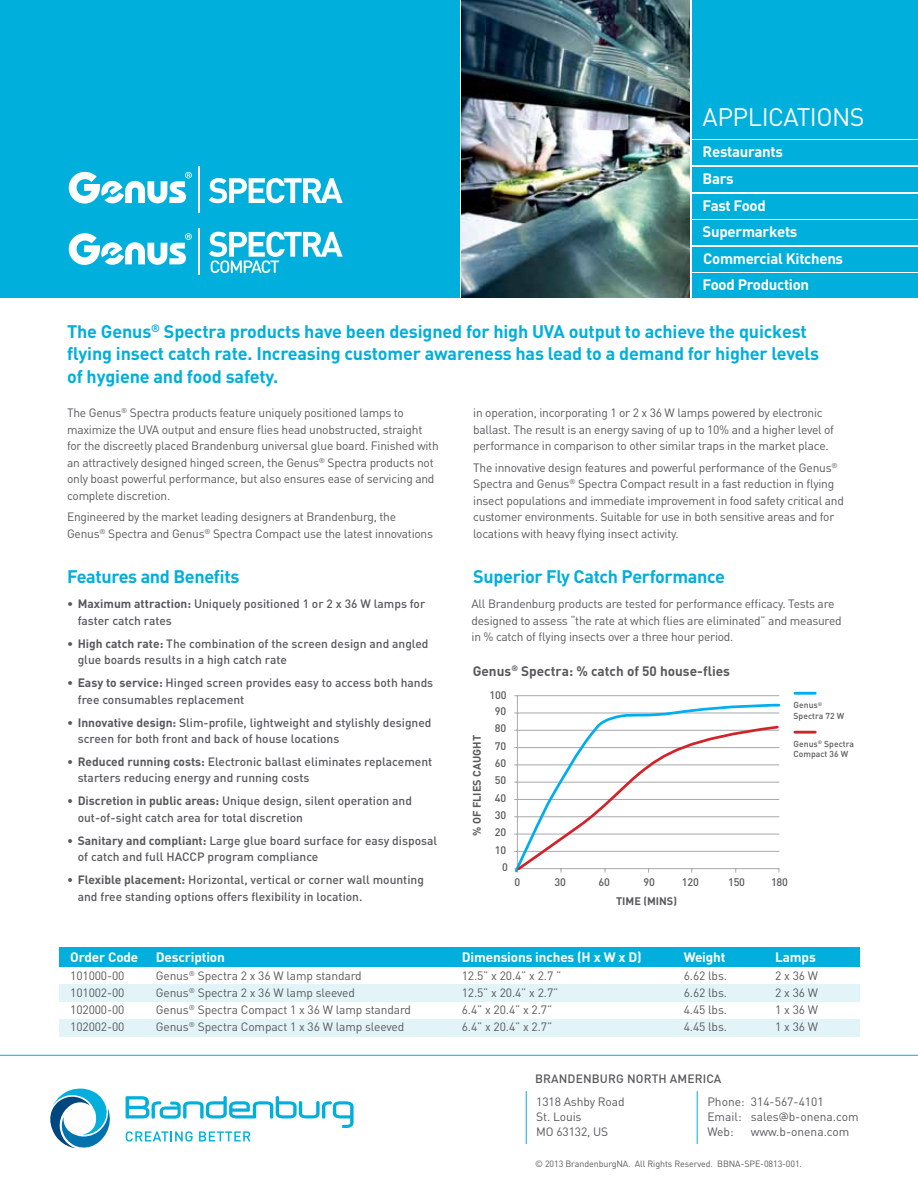
<style>
.page{position:relative;width:918px;height:1188px;background:#fff}
.page>*{position:absolute;margin:0;border:0;box-sizing:border-box;transform-origin:0 0}
.t1{font:25.05px "DIN";letter-spacing:-.02em;color:#fff}
.t2{font:700 18px/22.5px "DIN";letter-spacing:-.01em;color:#00afdb}
.t3{font:700 15px/26.5px "DIN";letter-spacing:-.02em;color:#fff}
.t4{font:700 13.65px "DIN";color:#58595b}
.t5{font:700 13.5px "DIN";letter-spacing:-.01em;color:#fff}
.t6{font:12px/16.5px "DIN";letter-spacing:-.02em;color:#58595b}
.t7{font:500 12px/16.5px "DIN";color:#58595b}
.t8{font:12px/15px "DIN";color:#58595b}
.t9{font:500 10.8px/17.4px "DIN";letter-spacing:-.02em;color:#58595b;text-align:center}
.t10{font:700 10.8px "DIN";color:#58595b}
.t11{font:9px "DIN";letter-spacing:-.01em;color:#58595b}
.t12{font:500 8.55px/10.4px "DIN";color:#58595b}
.s1{font-weight:700}
.s2{font-family:"Interstate"}
</style>
<div class="page">
<div style="left:0;top:0;width:459px;height:298px;background:#00afdb"></div>
<svg style="left:126px;top:1096px;width:228px;height:46px"></svg>
<svg style="left:50px;top:1089px;width:60px;height:59px"></svg>
<hr style="left:0;top:1055px;width:918px;height:1px;background:#00afdb">
<img style="left:462px;top:0;width:228px;height:298px">
<div style="left:59px;top:984px;width:801px;height:18px;background:#e3f4f9"></div>
<div style="left:59px;top:1019px;width:801px;height:18px;background:#e3f4f9"></div>
<div style="left:59px;top:947px;width:801px;height:19px;background:#00afdb"></div>
<div style="left:692px;top:141px;width:226px;height:24px;background:#00afdb"></div>
<div style="left:692px;top:0;width:226px;height:138px;background:#00afdb"></div>
<div style="left:692px;top:168px;width:226px;height:24px;background:#00afdb"></div>
<div style="left:692px;top:194px;width:226px;height:24px;background:#00afdb"></div>
<div style="left:692px;top:221px;width:226px;height:24px;background:#00afdb"></div>
<div style="left:692px;top:247px;width:226px;height:24px;background:#00afdb"></div>
<div style="left:692px;top:274px;width:226px;height:24px;background:#00afdb"></div>
<svg style="left:69px;top:233px;width:123px;height:32px"></svg>
<svg style="left:209px;top:232px;width:134px;height:41px"></svg>
<hr style="left:198px;top:228px;width:2px;height:46px;background:#fff">
<svg style="left:69px;top:172px;width:123px;height:32px"></svg>
<svg style="left:209px;top:178px;width:134px;height:25px"></svg>
<hr style="left:198px;top:167px;width:2px;height:46px;background:#fff">
<hr style="left:517px;top:696px;width:1px;height:177px;background:#a7a9ac">
<hr style="left:514px;top:695px;width:265px;height:1px;background:#a7a9ac">
<svg style="left:514px;top:702px;width:267px;height:170px"></svg>
<svg style="left:516px;top:724px;width:264px;height:149px"></svg>
<hr style="left:795px;top:692px;width:20px;height:3px;background:#00aeef">
<hr style="left:795px;top:731px;width:20px;height:3px;background:#d2232a">
<hr style="left:697px;top:1091px;width:1px;height:53px;background:#00afdb">
<hr style="left:526px;top:1091px;width:1px;height:53px;background:#00afdb">
<h1 class="t1" style="left:703px;top:101px;width:164px">APPLICATIONS</h1>
<p class="t3" style="left:703px;top:138px;width:82px">Restaurants</p>
<p class="t3" style="left:703px;top:165px;width:142px">Bars<br>Fast Food<br>Supermarkets<br>Commercial Kitchens<br>Food Production</p>
<h2 class="t2" style="left:67px;top:319px;width:754px">The Genus<sup>®</sup> Spectra products have been designed for high UVA output to achieve the quickest flying insect catch rate. Increasing customer awareness has lead to a demand for higher levels of hygiene and food safety.</h2>
<p class="t6" style="left:67px;top:404px;width:373px">The Genus<sup>®</sup> Spectra products feature uniquely positioned lamps to maximize the UVA output and ensure flies head unobstructed, straight for the discreetly placed Brandenburg universal glue board. Finished with an attractively designed hinged screen, the Genus<sup>®</sup> Spectra products not only boast powerful performance, but also ensures ease of servicing and complete discretion.</p>
<p class="t6" style="left:67px;top:509px;width:368px">Engineered by the market leading designers at Brandenburg, the<br>Genus<sup>®</sup> Spectra and Genus<sup>®</sup> Spectra Compact use the latest innovations</p>
<p class="t6" style="left:473px;top:404px;width:362px">in operation, incorporating 1 or 2 x 36 W lamps powered by electronic ballast. The result is an energy saving of up to 10% and a higher level of performance in comparison to other similar traps in the market place.</p>
<p class="t6" style="left:473px;top:459px;width:372px">The innovative design features and powerful performance of the Genus<sup>® </sup>Spectra and Genus<sup>®</sup> Spectra Compact result in a fast reduction in flying insect populations and immediate improvement in food safety critical and customer environments. Suitable for use in both sensitive areas and for locations with heavy flying insect activity.</p>
<h2 class="t2" style="left:67px;top:564px;width:174px">Features and Benefits</h2>
<p class="t7" style="left:78px;top:595px;width:349px;text-indent:-10px">• <span class="s1">Maximum attraction:</span> Uniquely positioned 1 or 2 x 36 W lamps for faster catch rates</p>
<p class="t7" style="left:78px;top:635px;width:352px;text-indent:-10px">• <span class="s1">High catch rate:</span> The combination of the screen design and angled glue boards results in a high catch rate</p>
<p class="t7" style="left:78px;top:674px;width:357px;text-indent:-10px">• <span class="s1">Easy to service:</span> Hinged screen provides easy to access both hands free consumables replacement</p>
<p class="t7" style="left:78px;top:714px;width:355px;text-indent:-10px">• <span class="s1">Innovative design:</span> Slim-profile, lightweight and stylishly designed screen for both front and back of house locations</p>
<p class="t7" style="left:78px;top:753px;width:356px;text-indent:-10px">• <span class="s1">Reduced running costs:</span> Electronic ballast eliminates replacement starters reducing energy and running costs</p>
<p class="t7" style="left:78px;top:792px;width:336px;text-indent:-10px">• <span class="s1">Discretion in public areas:</span> Unique design, silent operation and out-of-sight catch area for total discretion</p>
<p class="t7" style="left:78px;top:832px;width:361px;text-indent:-11px">• <span class="s1">Sanitary and compliant:</span> Large glue board surface for easy disposal of catch and full HACCP program compliance</p>
<p class="t7" style="left:78px;top:871px;width:348px;text-indent:-10px">• <span class="s1">Flexible placement:</span> Horizontal, vertical or corner wall mounting and free standing options offers flexibility in location.</p>
<h2 class="t2" style="left:473px;top:564px;width:253px">Superior Fly Catch Performance</h2>
<p class="t6" style="left:472px;top:595px;width:372px">All Brandenburg products are tested for performance efficacy. Tests are designed to assess “the rate at which flies are eliminated” and measured in % catch of flying insects over a three hour period.</p>
<p class="t4" style="left:473px;top:662px;width:259px">Genus<sup>®</sup> Spectra: % catch of 50 house-flies</p>
<p class="t9" style="left:490px;top:687px;width:18px;line-height:15.5px">100<br>90</p>
<p class="t9" style="left:495px;top:719px;width:15px;text-align:right">80<br>70<br>60<br>50<br>40<br>30<br>20<br>10<br>0</p>
<p class="t9" style="left:514px;top:873px;width:7px">0</p>
<p class="t9" style="left:555px;top:873px;width:13px">30</p>
<p class="t9" style="left:599px;top:873px;width:13px">60</p>
<p class="t9" style="left:644px;top:873px;width:13px">90</p>
<p class="t9" style="left:682px;top:873px;width:18px">120</p>
<p class="t9" style="left:728px;top:873px;width:18px">150</p>
<p class="t9" style="left:771px;top:873px;width:18px">180</p>
<p class="t10" style="left:616px;top:894px;width:63px">TIME (MINS)</p>
<p class="t12" style="left:794px;top:700px;width:52px">Genus<sup>®<br></sup>Spectra 72 W</p>
<p class="t12" style="left:794px;top:739px;width:62px">Genus<sup>®</sup> Spectra<br>Compact 36 W</p>
<p class="t10" style="left:470px;top:836px;width:102px;rotate:-90deg">% OF FLIES CAUGHT</p>
<p class="t5" style="left:70px;top:949px;width:70px">Order Code</p>
<p class="t5" style="left:156px;top:949px;width:71px">Description</p>
<p class="t5" style="left:462px;top:949px;width:182px">Dimensions inches (H x W x D)</p>
<p class="t5" style="left:684px;top:949px;width:43px">Weight</p>
<p class="t5" style="left:775px;top:949px;width:42px">Lamps</p>
<p class="t6" style="left:70px;top:967px;width:56px">101000-00</p>
<p class="t6" style="left:156px;top:967px;width:208px">Genus<sup>®</sup> Spectra 2 x 36 W lamp standard</p>
<p class="t6" style="left:462px;top:967px;width:101px">12.5” x 20.4” x 2.7 ”</p>
<p class="t6" style="left:684px;top:967px;width:45px">6.62 lbs.</p>
<p class="t6" style="left:775px;top:967px;width:44px">2 x 36 W</p>
<p class="t6" style="left:70px;top:984px;width:56px">101002-00</p>
<p class="t6" style="left:156px;top:984px;width:201px">Genus<sup>®</sup> Spectra 2 x 36 W lamp sleeved</p>
<p class="t6" style="left:462px;top:984px;width:98px">12.5” x 20.4” x 2.7”</p>
<p class="t6" style="left:684px;top:984px;width:45px">6.62 lbs.</p>
<p class="t6" style="left:775px;top:984px;width:44px">2 x 36 W</p>
<p class="t6" style="left:70px;top:1001px;width:56px">102000-00</p>
<p class="t6" style="left:156px;top:1001px;width:257px">Genus<sup>®</sup> Spectra Compact 1 x 36 W lamp standard</p>
<p class="t6" style="left:462px;top:1001px;width:92px">6.4” x 20.4” x 2.7”</p>
<p class="t6" style="left:684px;top:1001px;width:45px">4.45 lbs.</p>
<p class="t6" style="left:775px;top:1001px;width:44px">1 x 36 W</p>
<p class="t6" style="left:70px;top:1019px;width:56px">102002-00</p>
<p class="t6" style="left:156px;top:1019px;width:250px">Genus<sup>®</sup> Spectra Compact 1 x 36 W lamp sleeved</p>
<p class="t6" style="left:462px;top:1019px;width:92px">6.4” x 20.4” x 2.7”</p>
<p class="t6" style="left:684px;top:1019px;width:45px">4.45 lbs.</p>
<p class="t6" style="left:775px;top:1019px;width:44px">1 x 36 W</p>
<p class="t7" style="left:535px;top:1070px;width:100px">BRANDENBURG northa</p>
<p class="t7" style="left:678px;top:1070px;width:37px">merIca</p>
<p class="t6" style="left:536px;top:1093px;width:90px;line-height:15px">1318 Ashby Road<br>St. Louis<br>MO 63132, US</p>
<p class="t8" style="left:707px;top:1093px;width:153px">Phone: 314-567-4101<br>Email: sales<span class="s2">@</span>b-onena.com<br>Web:</p>
<p class="t8" style="left:751px;top:1123px;width:100px">www.b-onena.com</p>
<p class="t11" style="left:535px;top:1158px;width:268px">© 2013 BrandenburgNA. All Rights Reserved. BBNA-SPE-0813-001.</p>
</div>
